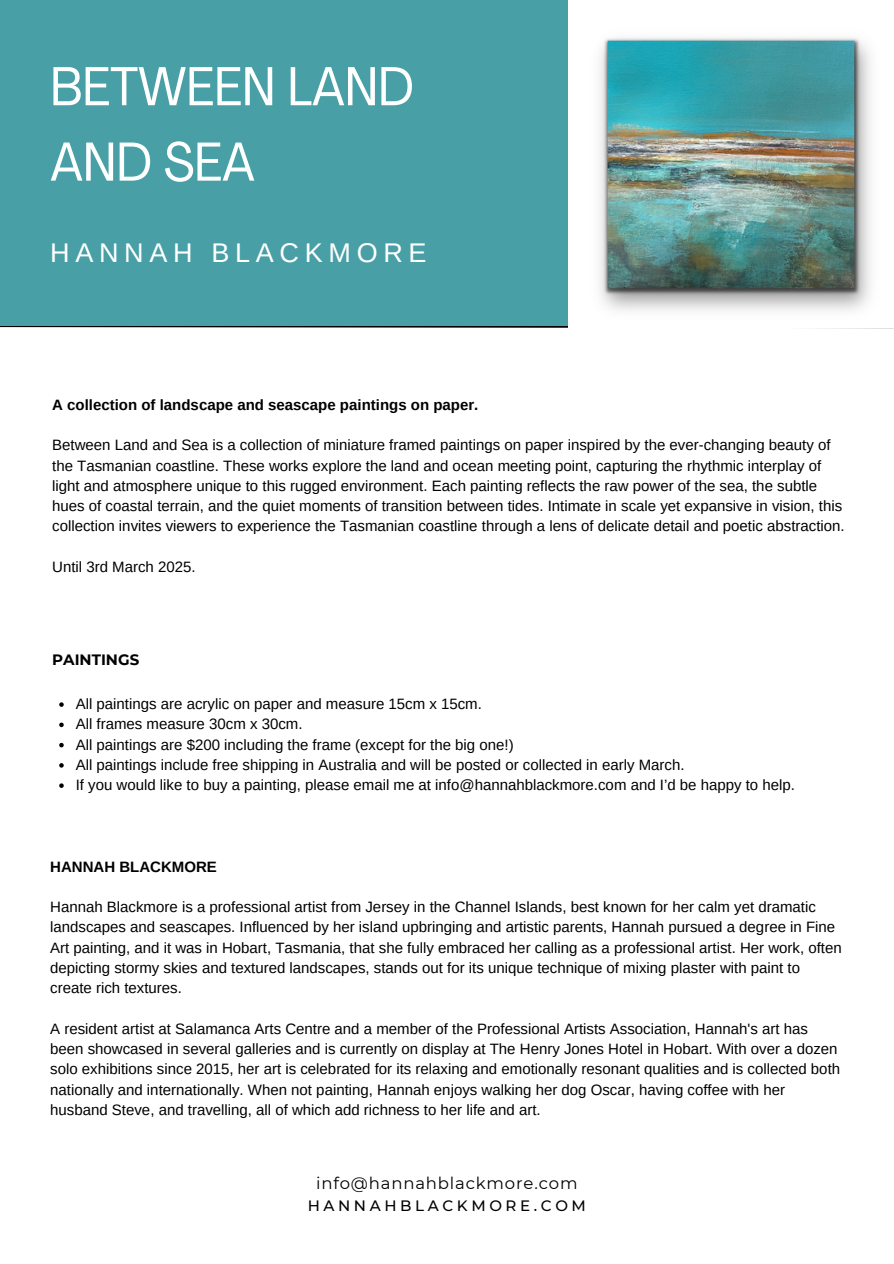
<style>
.page{position:relative;width:894px;height:1264px;background:#fff}
.page>*{position:absolute;margin:0;border:0;box-sizing:border-box;transform-origin:0 0}
.t1{font:condensed 54px/75.3px "Agrandir";color:#fff}
.t2{font:27px "Arimo";letter-spacing:.21em;color:#fff}
.t3{font:16.5px "Montserrat";letter-spacing:.05em;color:#000}
.t4{font:15px/20.2px "Arimo";color:#000}
.t5{font:700 15px "Arimo";color:#000}
.t6{font:500 15px "Montserrat";letter-spacing:.24em;color:#000}
.t7{font:700 15px "Montserrat";color:#000}
</style>
<div class="page">
<svg style="left:0;top:324px;width:893px;height:5px"></svg>
<div style="left:0;top:0;width:567px;height:326px;background:#48a0a6"></div>
<img style="left:568px;top:37px;width:325px;height:290px">
<svg style="left:59px;top:702px;width:5px;height:5px"></svg>
<svg style="left:59px;top:722px;width:5px;height:5px"></svg>
<svg style="left:59px;top:743px;width:5px;height:4px"></svg>
<svg style="left:59px;top:763px;width:5px;height:4px"></svg>
<svg style="left:59px;top:783px;width:5px;height:5px"></svg>
<p class="t1" style="left:50px;top:54px;width:365px">BETWEEN LAND<br>AND SEA</p>
<h1 class="t2" style="left:50px;top:238px;width:378px">HANNAH BLACKMORE</h1>
<h4 class="t5" style="left:52px;top:396px;width:427px">A collection of landscape and seascape paintings on paper.</h4>
<p class="t4" style="left:52px;top:435px;width:793px">Between Land and Sea is a collection of miniature framed paintings on paper inspired by the ever-changing beauty of the Tasmanian coastline. These works explore the land and ocean meeting point, capturing the rhythmic interplay of light and atmosphere unique to this rugged environment. Each painting reflects the raw power of the sea, the subtle hues of coastal terrain, and the quiet moments of transition between tides. Intimate in scale yet expansive in vision, this collection invites viewers to experience the Tasmanian coastline through a lens of delicate detail and poetic abstraction.</p>
<p class="t4" style="left:52px;top:556px;width:145px">Until 3rd March 2025.</p>
<p class="t7" style="left:52px;top:650px;width:88px">PAINTINGS</p>
<p class="t4" style="left:76px;top:693px;width:407px">All paintings are acrylic on paper and measure 15cm x 15cm.</p>
<p class="t4" style="left:76px;top:714px;width:228px">All frames measure 30cm x 30cm.</p>
<h3 class="t4" style="left:76px;top:734px;width:439px">All paintings are $200 including the frame (except for the big one!)</h3>
<p class="t4" style="left:76px;top:754px;width:610px">All paintings include free shipping in Australia and will be posted or collected in early March.</p>
<p class="t4" style="left:76px;top:774px;width:720px">If you would like to buy a painting, please email me at info@hannahblackmore.com and I’d be happy to help.</p>
<h3 class="t5" style="left:50px;top:858px;width:168px">HANNAH BLACKMORE</h3>
<p class="t4" style="left:50px;top:896px;width:792px">Hannah Blackmore is a professional artist from Jersey in the Channel Islands, best known for her calm yet dramatic landscapes and seascapes. Influenced by her island upbringing and artistic parents, Hannah pursued a degree in Fine Art painting, and it was in Hobart, Tasmania, that she fully embraced her calling as a professional artist. Her work, often depicting stormy skies and textured landscapes, stands out for its unique technique of mixing plaster with paint to create rich textures.</p>
<p class="t4" style="left:50px;top:1018px;width:791px">A resident artist at Salamanca Arts Centre and a member of the Professional Artists Association, Hannah's art has been showcased in several galleries and is currently on display at The Henry Jones Hotel in Hobart. With over a dozen solo exhibitions since 2015, her art is celebrated for its relaxing and emotionally resonant qualities and is collected both nationally and internationally. When not painting, Hannah enjoys walking her dog Oscar, having coffee with her husband Steve, and travelling, all of which add richness to her life and art.</p>
<p class="t3" style="left:316px;top:1173px;width:263px">info@hannahblackmore.com</p>
<p class="t6" style="left:307px;top:1196px;width:280px">HANNAHBLACKMORE.COM</p>
</div>
